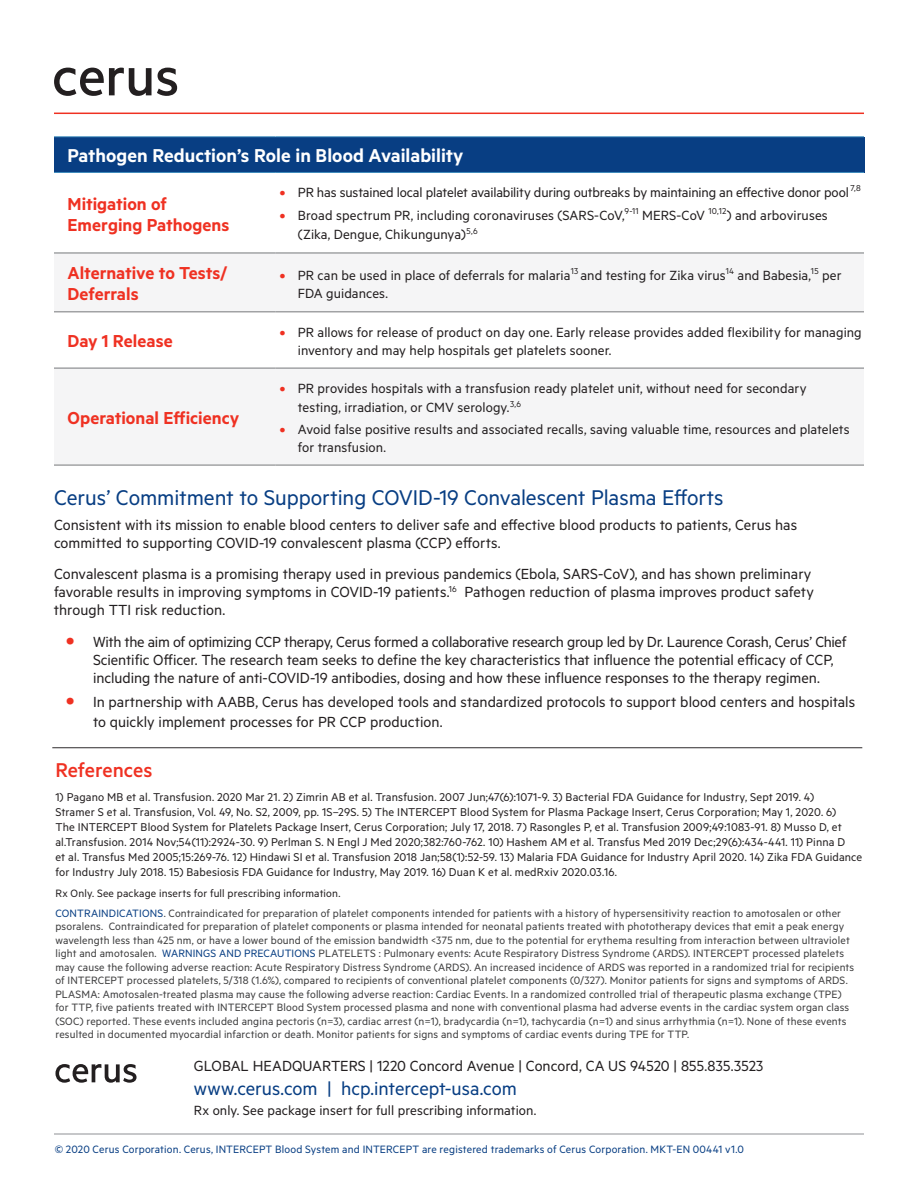
<style>
.page{position:relative;width:918px;height:1188px;background:#fff}
.page>*{position:absolute;margin:0;border:0;box-sizing:border-box;transform-origin:0 0}
.t1{font:24px "Metric";letter-spacing:-.005em;color:#083e83}
.t2{font:500 22.5px "Metric";color:#ef3122}
.t3{font:600 21px "Metric";color:#fff}
.t4{font:21px "Metric";color:#083e83}
.t5{font:600 19.5px/21px "Metric";color:#ef3122}
.t6{font:16.5px/18px "Metric";color:#231f20}
.t7{font:15px/18px "Metric";letter-spacing:.005em;color:#231f20}
.t8{font:12.75px/15px "Metric";letter-spacing:.01em;color:#231f20}
.t9{font:12px/13.5px "Metric";letter-spacing:.015em;color:#3e3e3f}
.t10{font:12px "Metric";letter-spacing:.01em;color:#083e83}
.t11{font:9.6px "Metric";color:#231f20}
.s1{font-weight:600;color:#ef3122}
.s2{font-weight:600;font-size:22.5px;color:#ef3122}
.s3{color:#231f20}
.s4{color:#083e83}
</style>
<div class="page">
<svg style="left:55px;top:1064px;width:82px;height:19px"></svg>
<hr style="left:52px;top:747px;width:810px;height:1px;background:#2e2b2c">
<svg style="left:54px;top:68px;width:123px;height:28px"></svg>
<hr style="left:54px;top:113px;width:810px;height:1px;background:#ef3122">
<div style="left:54px;top:137px;width:810px;height:35px;background:#083e83"></div>
<svg style="left:54px;top:252px;width:810px;height:1px"></svg>
<svg style="left:54px;top:312px;width:810px;height:153px;fill:#f5f5f6"></svg>
<hr style="left:54px;top:137px;width:221px;height:1px;background:#408cbc">
<hr style="left:275px;top:137px;width:589px;height:1px;background:#408cbc">
<hr style="left:54px;top:172px;width:221px;height:1px;background:#408cbc">
<hr style="left:275px;top:172px;width:589px;height:1px;background:#408cbc">
<hr style="left:54px;top:253px;width:221px;height:1px;background:#76787b">
<hr style="left:275px;top:253px;width:589px;height:1px;background:#76787b">
<hr style="left:54px;top:311px;width:221px;height:1px;background:#76787b">
<hr style="left:275px;top:311px;width:589px;height:1px;background:#76787b">
<hr style="left:54px;top:368px;width:221px;height:1px;background:#76787b">
<hr style="left:275px;top:368px;width:589px;height:1px;background:#76787b">
<hr style="left:54px;top:465px;width:221px;height:1px;background:#76787b">
<hr style="left:275px;top:465px;width:589px;height:1px;background:#76787b">
<hr style="left:54px;top:1133px;width:810px;height:2px;background:#b4b5b8">
<h3 class="t3" style="left:68px;top:149px;width:397px">Pathogen Reduction’s Role in Blood Availability</h3>
<h3 class="t5" style="left:68px;top:194px;width:163px">Mitigation of<br>Emerging Pathogens</h3>
<p class="t11" style="left:850px;top:185px;width:12px">7,8</p>
<p class="t7" style="left:280px;top:185px;width:570px"><span class="s1">•</span> PR has sustained local platelet availability during outbreaks by maintaining an effective donor pool</p>
<p class="t7" style="left:298px;top:207px;width:531px;line-height:19.5px;text-indent:-18px"><span class="s1">•</span> Broad spectrum PR, including coronaviruses (SARS-CoV,<sup>9-11</sup> MERS-CoV <sup>10,12</sup>) and arboviruses (Zika, Dengue, Chikungunya)<sup>5,6</sup></p>
<h3 class="t5" style="left:68px;top:264px;width:161px">Alternative to Tests/<br>Deferrals</h3>
<p class="t7" style="left:298px;top:267px;width:545px;text-indent:-18px"><span class="s1">•</span> PR can be used in place of deferrals for malaria<sup>13</sup> and testing for Zika virus<sup>14</sup> and Babesia,<sup>15</sup> per<br>FDA guidances.</p>
<h3 class="t5" style="left:68px;top:332px;width:107px">Day 1 Release</h3>
<p class="t7" style="left:298px;top:324px;width:565px;text-indent:-18px"><span class="s1">•</span> PR allows for release of product on day one. Early release provides added flexibility for managing inventory and may help hospitals get platelets sooner.</p>
<h3 class="t5" style="left:68px;top:409px;width:173px">Operational Efficiency</h3>
<p class="t7" style="left:298px;top:379px;width:510px;line-height:19.5px;text-indent:-18px"><span class="s1">•</span> PR provides hospitals with a transfusion ready platelet unit, without need for secondary testing, irradiation, or CMV serology.<sup>3,6</sup></p>
<p class="t7" style="left:298px;top:421px;width:553px;text-indent:-18px"><span class="s1">•</span> Avoid false positive results and associated recalls, saving valuable time, resources and platelets for transfusion.</p>
<h1 class="t1" style="left:54px;top:489px;width:671px">Cerus’ Commitment to Supporting COVID-19 Convalescent Plasma Efforts</h1>
<h3 class="t6" style="left:54px;top:517px;width:745px">Consistent with its mission to enable blood centers to deliver safe and effective blood products to patients, Cerus has committed to supporting COVID-19 convalescent plasma (CCP) efforts.</h3>
<p class="t6" style="left:54px;top:566px;width:761px">Convalescent plasma is a promising therapy used in previous pandemics (Ebola, SARS-CoV), and has shown preliminary favorable results in improving symptoms in COVID-19 patients.<sup>16</sup> Pathogen reduction of plasma improves product safety through TTI risk reduction.</p>
<p class="t6" style="left:93px;top:634px;width:755px;text-indent:-27px"><span class="s2">•</span> With the aim of optimizing CCP therapy, Cerus formed a collaborative research group led by Dr. Laurence Corash, Cerus’ Chief<br>Scientific Officer. The research team seeks to define the key characteristics that influence the potential efficacy of CCP, including the nature of anti-COVID-19 antibodies, dosing and how these influence responses to the therapy regimen.</p>
<h3 class="t6" style="left:93px;top:694px;width:764px;line-height:19.5px;text-indent:-27px"><span class="s2">•</span> In partnership with AABB, Cerus has developed tools and standardized protocols to support blood centers and hospitals to quickly implement processes for PR CCP production.</h3>
<h2 class="t2" style="left:55px;top:762px;width:99px">References</h2>
<p class="t8" style="left:55px;top:790px;width:808px">1) Pagano MB et al. Transfusion. 2020 Mar 21. 2) Zimrin AB et al. Transfusion. 2007 Jun;47(6):1071-9. 3) Bacterial FDA Guidance for Industry, Sept 2019. 4)<br>Stramer S et al. Transfusion, Vol. 49, No. S2, 2009, pp. 1S–29S. 5) The INTERCEPT Blood System for Plasma Package Insert, Cerus Corporation; May 1, 2020. 6)<br>The INTERCEPT Blood System for Platelets Package Insert, Cerus Corporation; July 17, 2018. 7) Rasongles P, et al. Transfusion 2009;49:1083-91. 8) Musso D, et al.Transfusion. 2014 Nov;54(11):2924-30. 9) Perlman S. N Engl J Med 2020;382:760-762. 10) Hashem AM et al. Transfus Med 2019 Dec;29(6):434-441. 11) Pinna D<br>et al. Transfus Med 2005;15:269-76. 12) Hindawi SI et al. Transfusion 2018 Jan;58(1):52-59. 13) Malaria FDA Guidance for Industry April 2020. 14) Zika FDA Guidance for Industry July 2018. 15) Babesiosis FDA Guidance for Industry, May 2019. 16) Duan K et al. medRxiv 2020.03.16.</p>
<p class="t9" style="left:55px;top:885px;width:787px;line-height:19.5px"><span class="s3">Rx Only. See package inserts for full prescribing information.<br></span><span class="s4">CONTRAINDICATIONS</span>. Contraindicated for preparation of platelet components intended for patients with a history of hypersensitivity reaction to amotosalen or other</p>
<p class="t9" style="left:55px;top:921px;width:800px">psoralens. Contraindicated for preparation of platelet components or plasma intended for neonatal patients treated with phototherapy devices that emit a peak energy wavelength less than 425 nm, or have a lower bound of the emission bandwidth &lt;375 nm, due to the potential for erythema resulting from interaction between ultraviolet light and amotosalen. <span class="s4">WARNINGS AND PRECAUTIONS</span> PLATELETS : Pulmonary events: Acute Respiratory Distress Syndrome (ARDS). INTERCEPT processed platelets may cause the following adverse reaction: Acute Respiratory Distress Syndrome (ARDS). An increased incidence of ARDS was reported in a randomized trial for recipients of INTERCEPT processed platelets, 5/318 (1.6%), compared to recipients of conventional platelet components (0/327). Monitor patients for signs and symptoms of ARDS.<br>PLASMA: Amotosalen-treated plasma may cause the following adverse reaction: Cardiac Events. In a randomized controlled trial of therapeutic plasma exchange (TPE) for TTP, five patients treated with INTERCEPT Blood System processed plasma and none with conventional plasma had adverse events in the cardiac system organ class (SOC) reported. These events included angina pectoris (n=3), cardiac arrest (n=1), bradycardia (n=1), tachycardia (n=1) and sinus arrhythmia (n=1). None of these events resulted in documented myocardial infarction or death. Monitor patients for signs and symptoms of cardiac events during TPE for TTP.</p>
<h3 class="t6" style="left:194px;top:1058px;width:571px">GLOBAL HEADQUARTERS | 1220 Concord Avenue | Concord, CA US 94520 | 855.835.3523</h3>
<h3 class="t4" style="left:194px;top:1081px;width:324px">www.cerus.com | hcp.intercept-usa.com</h3>
<p class="t7" style="left:194px;top:1103px;width:344px">Rx only. See package insert for full prescribing information.</p>
<p class="t10" style="left:55px;top:1145px;width:691px">© 2020 Cerus Corporation. Cerus, INTERCEPT Blood System and INTERCEPT are registered trademarks of Cerus Corporation. MKT-EN 00441 v1.0</p>
</div>
